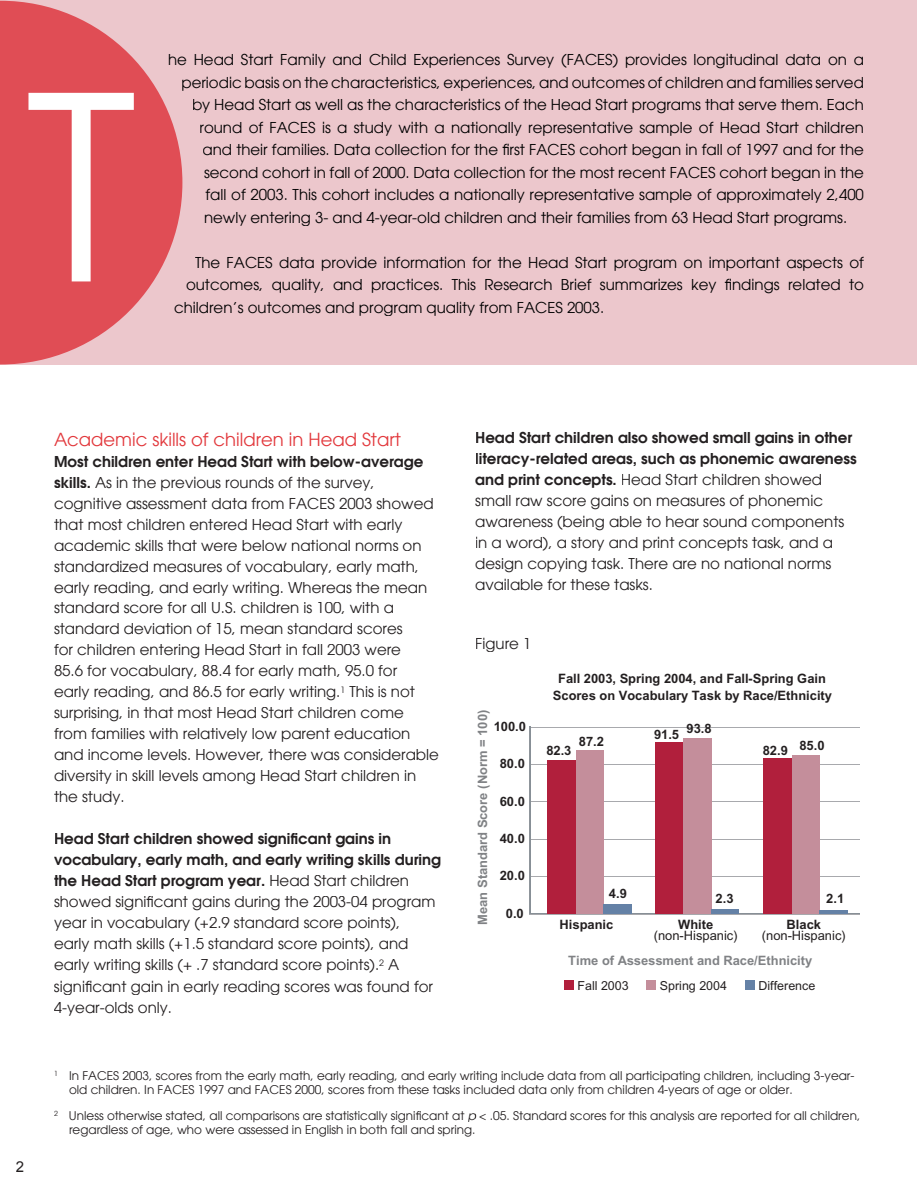
<style>
.page{position:relative;width:918px;height:1188px;background:#fff}
.page>*{position:absolute;margin:0;border:0;box-sizing:border-box;transform-origin:0 0}
.t1{font:255px "Avant Garde";color:#fff}
.t2{font:18px "Avant Garde";color:#e2383c}
.t3{font:15px/21px "Avant Garde";color:#231f20}
.t4{font:15px "Avant Garde";color:#000}
.t5{font:15px "Arial";color:#231f20}
.t6{font:700 12.9px/16.8px "Arial";color:#231f20;text-align:center}
.t7{font:700 12.9px "Arial";color:#808285}
.t8{font:12.9px "Arial";color:#231f20}
.t9{font:12.45px "Arial";color:#231f20}
.t10{font:12px/14.4px "Avant Garde";color:#231f20}
.s1{font-weight:600}
.s2{font-style:italic}
</style>
<div class="page">
<div style="left:1px;top:0;width:916px;height:364px;background:#ecc7cc"></div>
<svg style="left:0;top:1px;width:182px;height:363px;fill:#e04d55"></svg>
<hr style="left:529px;top:876px;width:330px;height:1px;background:#a8a9ad">
<hr style="left:529px;top:839px;width:330px;height:1px;background:#a8a9ad">
<hr style="left:529px;top:801px;width:330px;height:1px;background:#a8a9ad">
<hr style="left:529px;top:764px;width:330px;height:1px;background:#a8a9ad">
<hr style="left:529px;top:727px;width:330px;height:1px;background:#a8a9ad">
<hr style="left:529px;top:726px;width:1px;height:189px;background:#878f96">
<div style="left:548px;top:760px;width:28px;height:154px;background:#b11f3c"></div>
<div style="left:655px;top:743px;width:28px;height:171px;background:#b11f3c"></div>
<div style="left:764px;top:759px;width:28px;height:155px;background:#b11f3c"></div>
<div style="left:576px;top:751px;width:28px;height:163px;background:#c48e9b"></div>
<div style="left:683px;top:739px;width:28px;height:175px;background:#c48e9b"></div>
<div style="left:792px;top:755px;width:28px;height:159px;background:#c48e9b"></div>
<div style="left:604px;top:905px;width:28px;height:9px;background:#6481a6"></div>
<hr style="left:711px;top:910px;width:28px;height:4px;background:#6481a6">
<hr style="left:820px;top:910px;width:28px;height:4px;background:#6481a6">
<hr style="left:529px;top:914px;width:330px;height:1px;background:#a8a9ad">
<div style="left:564px;top:980px;width:9px;height:9px;background:#b11f3c"></div>
<div style="left:646px;top:980px;width:10px;height:9px;background:#c48e9b"></div>
<div style="left:745px;top:980px;width:9px;height:9px;background:#6481a6"></div>
<h1 class="t1" style="left:27px;top:36px;width:110px">T</h1>
<p class="t4" style="left:168px;top:51px;width:697px">he Head Start Family and Child Experiences Survey (FACES) provides longitudinal data on a</p>
<p class="t4" style="left:182px;top:73px;width:684px">periodic basis on the characteristics, experiences, and outcomes of children and families served</p>
<p class="t4" style="left:192px;top:96px;width:674px">by Head Start as well as the characteristics of the Head Start programs that serve them. Each</p>
<p class="t4" style="left:200px;top:118px;width:666px">round of FACES is a study with a nationally representative sample of Head Start children</p>
<p class="t4" style="left:202px;top:141px;width:663px">and their families. Data collection for the first FACES cohort began in fall of 1997 and for the</p>
<p class="t4" style="left:204px;top:163px;width:661px">second cohort in fall of 2000. Data collection for the most recent FACES cohort began in the</p>
<p class="t4" style="left:206px;top:186px;width:660px">fall of 2003. This cohort includes a nationally representative sample of approximately 2,400</p>
<p class="t4" style="left:204px;top:208px;width:645px">newly entering 3- and 4-year-old children and their families from 63 Head Start programs.</p>
<p class="t4" style="left:195px;top:253px;width:671px">The FACES data provide information for the Head Start program on important aspects of</p>
<p class="t4" style="left:186px;top:276px;width:680px">outcomes, quality, and practices. This Research Brief summarizes key findings related to</p>
<p class="t4" style="left:174px;top:298px;width:432px">children’s outcomes and program quality from FACES 2003.</p>
<p class="t2" style="left:54px;top:428px;width:348px">Academic skills of children in Head Start</p>
<p class="t3" style="left:54px;top:451px;width:386px"><span class="s1">Most children enter Head Start with below-average skills.</span> As in the previous rounds of the survey, cognitive assessment data from FACES 2003 showed that most children entered Head Start with early academic skills that were below national norms on standardized measures of vocabulary, early math, early reading, and early writing. Whereas the mean standard score for all U.S. children is 100, with a standard deviation of 15, mean standard scores<br>for children entering Head Start in fall 2003 were<br>85.6 for vocabulary, 88.4 for early math, 95.0 for<br>early reading, and 86.5 for early writing.<sup>1</sup> This is not surprising, in that most Head Start children come from families with relatively low parent education and income levels. However, there was considerable diversity in skill levels among Head Start children in the study.</p>
<p class="t3" style="left:54px;top:829px;width:389px"><span class="s1">Head Start children showed significant gains in vocabulary, early math, and early writing skills during the Head Start program year.</span> Head Start children showed significant gains during the 2003-04 program year in vocabulary (+2.9 standard score points),<br>early math skills (+1.5 standard score points), and early writing skills (+ .7 standard score points).<sup>2</sup> A significant gain in early reading scores was found for 4-year-olds only.</p>
<p class="t3" style="left:475px;top:427px;width:383px"><span class="s1">Head Start children also showed small gains in other literacy-related areas, such as phonemic awareness and print concepts.</span> Head Start children showed small raw score gains on measures of phonemic awareness (being able to hear sound components in a word), a story and print concepts task, and a design copying task. There are no national norms available for these tasks.</p>
<p class="t3" style="left:475px;top:633px;width:58px">Figure 1</p>
<p class="t7" style="left:475px;top:925px;width:216px;rotate:-90deg">Mean Standard Score (Norm = 100)</p>
<p class="t6" style="left:494px;top:718px;width:34px">100.0</p>
<p class="t6" style="left:500px;top:755px;width:27px">80.0</p>
<p class="t6" style="left:500px;top:793px;width:27px">60.0</p>
<p class="t6" style="left:500px;top:830px;width:27px">40.0</p>
<p class="t6" style="left:500px;top:868px;width:27px">20.0</p>
<p class="t6" style="left:506px;top:905px;width:19px">0.0</p>
<p class="t6" style="left:553px;top:670px;width:281px">Fall 2003, Spring 2004, and Fall-Spring Gain<br>Scores on Vocabulary Task by Race/Ethnicity</p>
<p class="t6" style="left:546px;top:742px;width:27px">82.3</p>
<p class="t6" style="left:579px;top:733px;width:27px">87.2</p>
<p class="t6" style="left:654px;top:726px;width:27px">91.5</p>
<p class="t6" style="left:687px;top:720px;width:27px">93.8</p>
<p class="t6" style="left:763px;top:742px;width:27px">82.9</p>
<p class="t6" style="left:799px;top:737px;width:27px">85.0</p>
<p class="t6" style="left:609px;top:885px;width:19px">4.9</p>
<p class="t6" style="left:716px;top:890px;width:19px">2.3</p>
<p class="t6" style="left:826px;top:890px;width:19px">2.1</p>
<p class="t6" style="left:560px;top:916px;width:55px">Hispanic</p>
<p class="t6" style="left:678px;top:916px;width:37px">White</p>
<p class="t8" style="left:654px;top:928px;width:85px">(non-Hispanic)</p>
<p class="t6" style="left:787px;top:916px;width:36px">Black</p>
<p class="t8" style="left:762px;top:928px;width:85px">(non-Hispanic)</p>
<p class="t7" style="left:568px;top:953px;width:246px">Time of Assessment and Race/Ethnicity</p>
<p class="t9" style="left:578px;top:978px;width:53px">Fall 2003</p>
<p class="t9" style="left:660px;top:978px;width:69px">Spring 2004</p>
<p class="t9" style="left:759px;top:978px;width:58px">Difference</p>
<p class="t5" style="left:16px;top:1157px;width:10px">2</p>
<p class="t10" style="left:69px;top:1069px;width:787px;text-indent:-15px"><sup>1</sup> In FACES 2003, scores from the early math, early reading, and early writing include data from all participating children, including 3-year&shy;old children. In FACES 1997 and FACES 2000, scores from these tasks included data only from children 4-years of age or older.</p>
<p class="t10" style="left:69px;top:1108px;width:793px;text-indent:-15px"><sup>2</sup> Unless otherwise stated, all comparisons are statistically significant at <span class="s2">p</span> &lt; .05. Standard scores for this analysis are reported for all children, regardless of age, who were assessed in English in both fall and spring.</p>
</div>
